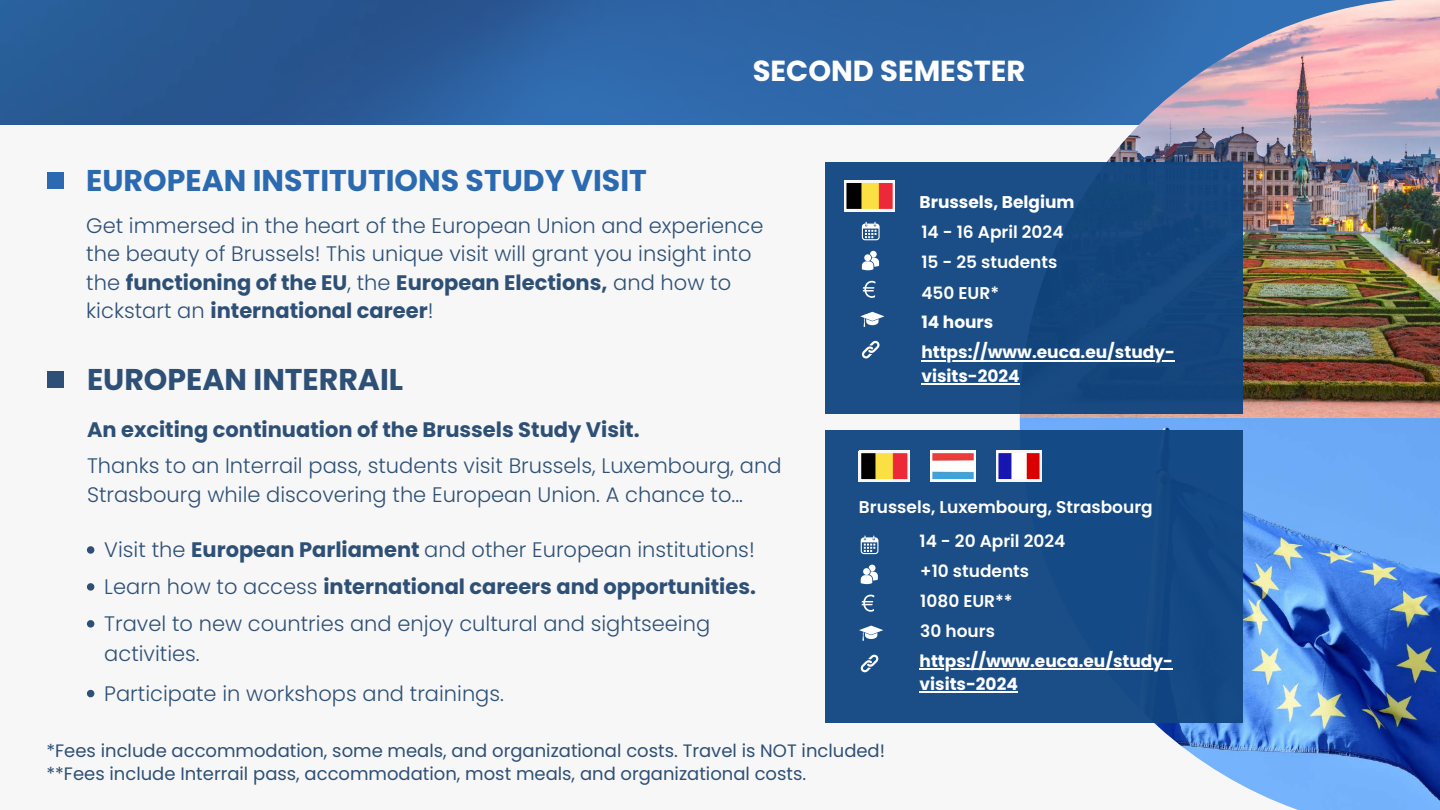
<style>
.page{position:relative;width:1440px;height:810px;background:#f7f7f7}
.page>*{position:absolute;margin:0;border:0;box-sizing:border-box;transform-origin:0 0}
.t1{font:700 30px "Poppins";color:#2b6ab0}
.t2{font:700 30px "Poppins";color:#2e5076}
.t3{font:700 29px "Poppins";color:#fff}
.t4{font:300 21px/28.5px "Poppins";color:#2e5076}
.t5{font:700 21px "Poppins";color:#2e5076}
.t6{font:18px "Poppins";color:#2e5076}
.t7{font:600 17px/30.1px "Poppins";color:#fff}
.t8{font:700 17px/23.2px "Poppins";color:#fff}
.s1{font-weight:700}
</style>
<div class="page">
<img style="left:0;top:0;width:1020px;height:124px">
<img style="left:1020px;top:0;width:420px;height:810px">
<div style="left:47px;top:172px;width:17px;height:16px;background:#2b6ab0"></div>
<div style="left:825px;top:430px;width:418px;height:292px;background:#1b4e86"></div>
<svg style="left:861px;top:536px;width:17px;height:18px"></svg>
<svg style="left:861px;top:565px;width:17px;height:19px"></svg>
<svg style="left:862px;top:595px;width:12px;height:17px"></svg>
<svg style="left:859px;top:626px;width:24px;height:15px"></svg>
<svg style="left:861px;top:655px;width:17px;height:17px"></svg>
<svg style="left:859px;top:451px;width:51px;height:30px;background:#b98257"></svg>
<svg style="left:930px;top:451px;width:46px;height:30px"></svg>
<hr style="left:920px;top:668px;width:253px;height:2px;background:#fff">
<hr style="left:920px;top:691px;width:98px;height:2px;background:#fff">
<svg style="left:996px;top:451px;width:46px;height:30px"></svg>
<div style="left:825px;top:162px;width:418px;height:252px;background:#1b4e86"></div>
<svg style="left:862px;top:222px;width:18px;height:18px"></svg>
<svg style="left:862px;top:251px;width:17px;height:19px"></svg>
<svg style="left:863px;top:281px;width:13px;height:17px"></svg>
<svg style="left:860px;top:312px;width:25px;height:15px"></svg>
<svg style="left:862px;top:341px;width:18px;height:18px"></svg>
<svg style="left:844px;top:181px;width:51px;height:30px;background:#b68156"></svg>
<hr style="left:921px;top:360px;width:254px;height:1px;background:#fff">
<hr style="left:921px;top:383px;width:99px;height:2px;background:#fff">
<div style="left:47px;top:372px;width:17px;height:16px;background:#2e5076"></div>
<svg style="left:87px;top:546px;width:7px;height:8px"></svg>
<svg style="left:87px;top:583px;width:7px;height:8px"></svg>
<svg style="left:87px;top:620px;width:7px;height:8px"></svg>
<svg style="left:87px;top:690px;width:7px;height:7px"></svg>
<h1 class="t1" style="left:86px;top:159px;width:562px">EUROPEAN INSTITUTIONS STUDY VISIT</h1>
<h2 class="t3" style="left:753px;top:50px;width:274px">SECOND SEMESTER</h2>
<p class="t8" style="left:920px;top:191px;width:157px">Brussels, Belgium</p>
<p class="t4" style="left:86px;top:211px;width:679px">Get immersed in the heart of the European Union and experience the beauty of Brussels! This unique visit will grant you insight into the <span class="s1">functioning of the EU</span>, the <span class="s1">European Elections,</span> and how to kickstart an <span class="s1">international career</span>!</p>
<h1 class="t2" style="left:87px;top:359px;width:318px">EUROPEAN INTERRAIL</h1>
<p class="t5" style="left:87px;top:415px;width:554px">An exciting continuation of the Brussels Study Visit.</p>
<p class="t4" style="left:87px;top:452px;width:696px">Thanks to an Interrail pass, students visit Brussels, Luxembourg, and<br>Strasbourg while discovering the European Union. A chance to...</p>
<p class="t4" style="left:104px;top:531px;width:653px;line-height:36.9px;text-align:justify">Visit the <span class="s1">European Parliament</span> and other European institutions!<br>Learn how to access <span class="s1">international careers and opportunities.<br></span>Travel to new countries and enjoy cultural and sightseeing</p>
<p class="t4" style="left:104px;top:634px;width:401px;line-height:39.8px">activities.<br>Participate in workshops and trainings.</p>
<p class="t7" style="left:921px;top:217px;width:144px">14 - 16 April 2024<br>15 - 25 students<br>450 EUR*</p>
<p class="t8" style="left:921px;top:307px;width:255px;line-height:30.3px">14 hours https://www.euca.eu/study-</p>
<p class="t8" style="left:921px;top:364px;width:100px">visits-2024</p>
<p class="t7" style="left:920px;top:490px;width:235px;line-height:34.1px;text-indent:-61px">Brussels, Luxembourg, Strasbourg<br>14 - 20 April 2024</p>
<p class="t7" style="left:920px;top:556px;width:110px">+10 students<br>1080 EUR**<br>30 hours</p>
<p class="t8" style="left:920px;top:649px;width:255px">https://www.euca.eu/study&shy;visits-2024</p>
<p class="t6" style="left:47px;top:738px;width:840px">*Fees include accommodation, some meals, and organizational costs. Travel is NOT included!</p>
<p class="t6" style="left:47px;top:762px;width:761px">**Fees include Interrail pass, accommodation, most meals, and organizational costs.</p>
</div>
